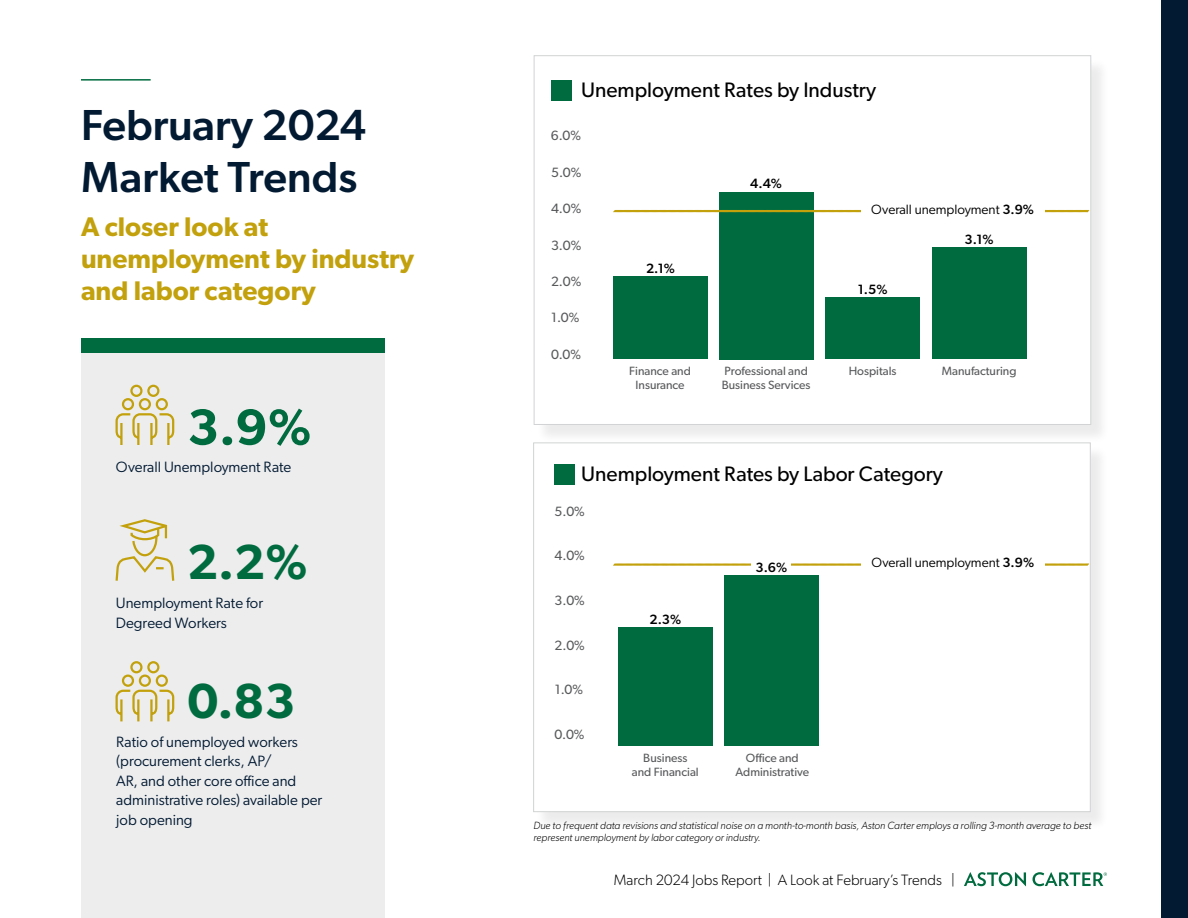
<style>
.page{position:relative;width:1188px;height:918px;background:#fff}
.page>*{position:absolute;margin:0;border:0;box-sizing:border-box;transform-origin:0 0}
.t1{font:600 51px "Gibson";color:#006b3f}
.t2{font:600 49.5px "Gibson";color:#006b3f}
.t3{font:500 43.5px/52.2px "Gibson";color:#021a32}
.t4{font:600 27px/32.4px "Gibson";color:#c2a10d}
.t5{font:21px "Gibson";color:#000}
.t6{font:15px/19.5px "Gibson";color:#021a32}
.t7{font:300 15px "Gibson";color:#000}
.t8{font:13.5px "Gibson";color:#58595b}
.t9{font:13.5px "Gibson";color:#000}
.t10{font:500 13.5px "Gibson";color:#000}
.t11{font:12px/14.4px "Gibson";color:#58595b;text-align:center}
.t12{font:italic 300 10.5px/12.6px "Gibson";color:#000}
.s1{font-weight:500}
</style>
<div class="page">
<svg style="left:964px;top:872px;width:62px;height:14px"></svg>
<svg style="left:1033px;top:872px;width:74px;height:14px"></svg>
<div style="left:81px;top:340px;width:303px;height:578px;background:#ededee"></div>
<div style="left:536px;top:57px;width:574px;height:387px;background:#000;opacity:.08"></div>
<div style="left:534px;top:56px;width:557px;height:369px;background:#fff;border:1px solid #d1d3d4"></div>
<svg style="left:115px;top:384px;width:60px;height:61px"></svg>
<svg style="left:115px;top:519px;width:60px;height:62px"></svg>
<hr style="left:81px;top:79px;width:70px;height:2px;background:#006b3f">
<div style="left:1161px;top:0;width:27px;height:918px;background:#021a32"></div>
<div style="left:551px;top:80px;width:20px;height:20px;background:#006b3f"></div>
<div style="left:535px;top:444px;width:575px;height:387px;background:#000;opacity:.08"></div>
<div style="left:533px;top:443px;width:557px;height:369px;background:#fff;border:1px solid #d1d3d4"></div>
<div style="left:618px;top:627px;width:95px;height:119px;background:#006b3f"></div>
<div style="left:725px;top:576px;width:94px;height:170px;background:#006b3f"></div>
<div style="left:554px;top:464px;width:21px;height:20px;background:#006b3f"></div>
<div style="left:613px;top:277px;width:95px;height:82px;background:#006b3f"></div>
<div style="left:825px;top:297px;width:95px;height:62px;background:#006b3f"></div>
<div style="left:719px;top:192px;width:94px;height:167px;background:#006b3f"></div>
<div style="left:932px;top:248px;width:94px;height:111px;background:#006b3f"></div>
<svg style="left:613px;top:210px;width:477px;height:3px"></svg>
<div style="left:861px;top:203px;width:184px;height:14px;background:#fff"></div>
<svg style="left:613px;top:563px;width:476px;height:3px"></svg>
<div style="left:861px;top:556px;width:184px;height:15px;background:#fff"></div>
<div style="left:81px;top:338px;width:303px;height:14px;background:#006b3f"></div>
<svg style="left:115px;top:661px;width:60px;height:61px"></svg>
<div style="left:751px;top:555px;width:39px;height:19px;background:#fff"></div>
<h3 class="t3" style="left:81px;top:98px;width:287px">February 2024<br>Market Trends</h3>
<h3 class="t4" style="left:81px;top:209px;width:335px">A closer look at unemployment by industry and labor category</h3>
<h1 class="t1" style="left:187px;top:397px;width:126px">3.9%</h1>
<p class="t6" style="left:116px;top:457px;width:177px">Overall Unemployment Rate</p>
<h2 class="t2" style="left:187px;top:533px;width:122px">2.2%</h2>
<p class="t6" style="left:116px;top:593px;width:149px">Unemployment Rate for<br>Degreed Workers</p>
<h2 class="t2" style="left:188px;top:671px;width:110px">0.83</h2>
<p class="t6" style="left:116px;top:732px;width:208px">Ratio of unemployed workers (procurement clerks, AP/<br>AR, and other core office and administrative roles) available per job opening</p>
<h3 class="t5" style="left:581px;top:77px;width:296px">Unemployment Rates by Industry</h3>
<p class="t8" style="left:551px;top:128px;width:32px">6.0%</p>
<p class="t8" style="left:551px;top:164px;width:32px">5.0%</p>
<p class="t8" style="left:551px;top:200px;width:32px">4.0%</p>
<p class="t8" style="left:551px;top:237px;width:32px">3.0%</p>
<p class="t8" style="left:551px;top:273px;width:32px">2.0%</p>
<p class="t8" style="left:551px;top:310px;width:30px">1.0%</p>
<p class="t8" style="left:551px;top:346px;width:31px">0.0%</p>
<p class="t10" style="left:646px;top:260px;width:30px">2.1%</p>
<p class="t10" style="left:750px;top:176px;width:33px">4.4%</p>
<p class="t9" style="left:871px;top:201px;width:164px">Overall unemployment <span class="s1">3.9%</span></p>
<p class="t10" style="left:858px;top:281px;width:31px">1.5%</p>
<p class="t10" style="left:965px;top:231px;width:30px">3.1%</p>
<p class="t11" style="left:629px;top:363px;width:63px">Finance and<br>Insurance</p>
<p class="t11" style="left:722px;top:363px;width:90px;text-align:left">Professional and<br>Business Services</p>
<p class="t11" style="left:849px;top:363px;width:49px">Hospitals</p>
<p class="t11" style="left:942px;top:363px;width:76px">Manufacturing</p>
<h3 class="t5" style="left:581px;top:461px;width:363px">Unemployment Rates by Labor Category</h3>
<p class="t8" style="left:555px;top:503px;width:32px">5.0%</p>
<p class="t8" style="left:555px;top:548px;width:32px">4.0%</p>
<p class="t8" style="left:555px;top:592px;width:32px">3.0%</p>
<p class="t8" style="left:555px;top:637px;width:32px">2.0%</p>
<p class="t8" style="left:555px;top:682px;width:30px">1.0%</p>
<p class="t8" style="left:555px;top:726px;width:31px">0.0%</p>
<p class="t10" style="left:649px;top:611px;width:33px">2.3%</p>
<p class="t10" style="left:755px;top:559px;width:33px">3.6%</p>
<p class="t11" style="left:632px;top:750px;width:68px">Business<br>and Financial</p>
<p class="t11" style="left:735px;top:750px;width:75px">Office and<br>Administrative</p>
<p class="t9" style="left:871px;top:554px;width:164px">Overall unemployment <span class="s1">3.9%</span></p>
<p class="t12" style="left:533px;top:818px;width:559px">Due to frequent data revisions and statistical noise on a month-to-month basis, Aston Carter employs a rolling 3-month average to best represent unemployment by labor category or industry.</p>
<p class="t7" style="left:614px;top:870px;width:343px">March 2024 Jobs Report | A Look at February’s Trends |</p>
</div>
